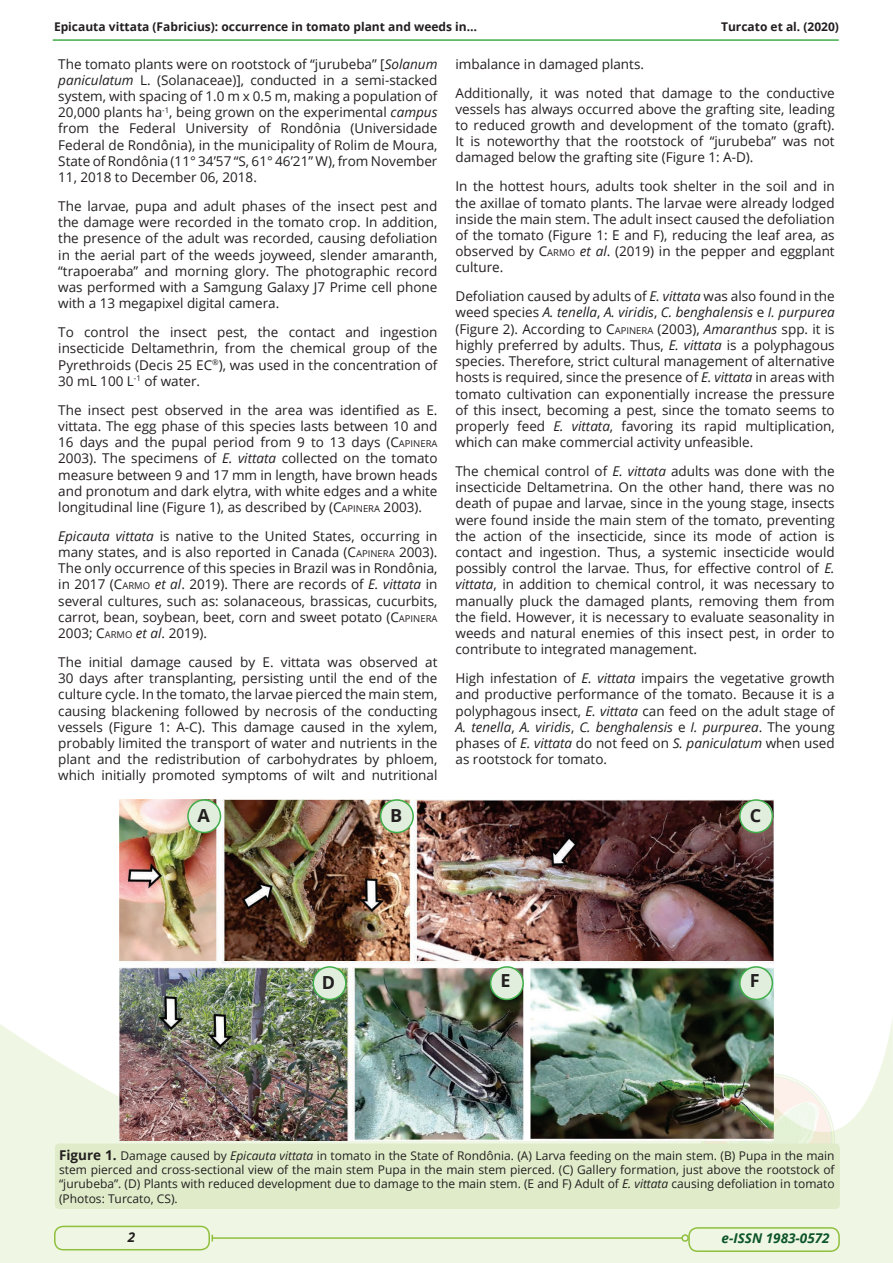
<style>
.page{position:relative;width:893px;height:1263px;background:#fff}
.page>*{position:absolute;margin:0;border:0;box-sizing:border-box;transform-origin:0 0}
.t1{font:700 18px "Open Sans";color:#231f20}
.t2{font:13.5px/16.2px "Open Sans";color:#231f20;text-align:justify}
.t3{font:italic 700 13.5px "Open Sans";color:#0d552a}
.t4{font:italic 700 13.5px "Open Sans";color:#231f20}
.Legenda{font:12px/14.4px "Open Sans";color:#231f20;text-align:justify}
.t5{font:700 12px "Open Sans";color:#231f20}
.s1{font-style:italic}
.s2{font-style:inherit}
.s3{font-size:9.45px}
.s4{font-weight:700;font-size:13.5px}
</style>
<div class="page">
<img style="left:0;top:1015px;width:893px;height:248px">
<div style="left:54px;top:1226px;width:156px;height:24px;border:2px solid #90bf3e;border-radius:9px"></div>
<div style="left:688px;top:1227px;width:152px;height:25px;border:2px solid #90bf3e;border-radius:9px"></div>
<hr style="left:212px;top:1237px;width:470px;height:2px;background:#90bf3e">
<div style="left:681px;top:1234px;width:8px;height:8px;border:2px solid #90bf3e;border-radius:50%"></div>
<img style="left:701px;top:1073px;width:133px;height:70px">
<hr style="left:53px;top:39px;width:785px;height:2px;background:#40ae49">
<img style="left:120px;top:799px;width:653px;height:341px">
<div style="left:55px;top:1143px;width:785px;height:66px;background:#dfebc9;border-radius:4px"></div>
<div style="left:313px;top:967px;width:33px;height:32px;background:#e1eedd;border-radius:50%"></div>
<div style="left:313px;top:966px;width:34px;height:34px;border:2px solid #40ae49;border-radius:50%"></div>
<div style="left:381px;top:800px;width:32px;height:32px;background:#e1eedd;border-radius:50%"></div>
<div style="left:380px;top:799px;width:34px;height:34px;border:2px solid #40ae49;border-radius:50%"></div>
<div style="left:188px;top:800px;width:32px;height:32px;background:#e1eedd;border-radius:50%"></div>
<div style="left:187px;top:799px;width:34px;height:34px;border:2px solid #40ae49;border-radius:50%"></div>
<div style="left:740px;top:800px;width:32px;height:32px;background:#e1eedd;border-radius:50%"></div>
<div style="left:739px;top:799px;width:34px;height:34px;border:2px solid #40ae49;border-radius:50%"></div>
<div style="left:740px;top:967px;width:32px;height:32px;background:#e1eedd;border-radius:50%"></div>
<div style="left:739px;top:966px;width:34px;height:34px;border:2px solid #40ae49;border-radius:50%"></div>
<div style="left:491px;top:967px;width:32px;height:32px;background:#e1eedd;border-radius:50%"></div>
<div style="left:490px;top:966px;width:34px;height:34px;border:2px solid #40ae49;border-radius:50%"></div>
<p class="t5" style="left:54px;top:18px;width:424px">Epicauta vittata (Fabricius): occurrence in tomato plant and weeds in…</p>
<p class="t5" style="left:721px;top:18px;width:119px">Turcato et al. (2020)</p>
<p class="t2" style="left:58px;top:55px;width:381px">The tomato plants were on rootstock of “jurubeba” [<span class="s1">Solanum paniculatum</span> L. (Solanaceae)], conducted in a semi-stacked system, with spacing of 1.0 m x 0.5 m, making a population of 20,000 plants ha<sup>-1</sup>, being grown on the experimental <span class="s1">campus </span>from the Federal University of Rondônia (Universidade Federal de Rondônia), in the municipality of Rolim de Moura, State of Rondônia (11° 34’57 “S, 61° 46’21” W), from November 11, 2018 to December 06, 2018.</p>
<p class="t2" style="left:58px;top:198px;width:381px">The larvae, pupa and adult phases of the insect pest and the damage were recorded in the tomato crop. In addition, the presence of the adult was recorded, causing defoliation in the aerial part of the weeds joyweed, slender amaranth, “trapoeraba” and morning glory. The photographic record was performed with a Samgung Galaxy J7 Prime cell phone with a 13 megapixel digital camera.</p>
<p class="t2" style="left:58px;top:324px;width:381px">To control the insect pest, the contact and ingestion insecticide Deltamethrin, from the chemical group of the Pyrethroids (Decis 25 EC<sup>®</sup>), was used in the concentration of 30 mL 100 L<sup>-1</sup> of water.</p>
<p class="t2" style="left:58px;top:401px;width:381px">The insect pest observed in the area was identified as E. vittata. The egg phase of this species lasts between 10 and 16 days and the pupal period from 9 to 13 days (<span class="s2">C</span><span class="s3">API NERA </span>2003). The specimens of <span class="s1">E. vittata</span> collected on the tomato measure between 9 and 17 mm in length, have brown heads and pronotum and dark elytra, with white edges and a white longitudinal line (Figure 1), as described by (<span class="s2">C</span><span class="s3">API NE RA</span> 2003).</p>
<p class="t2" style="left:58px;top:527px;width:381px"><span class="s1">Epicauta vittata</span> is native to the United States, occurring in many states, and is also reported in Canada (<span class="s2">C</span><span class="s3">API NE RA</span> 2003).<br>The only occurrence of this species in Brazil was in Rondônia, in 2017 <span class="s2">(C</span><span class="s3">ARM O</span> <span class="s1">et al</span>. 2019). There are records of <span class="s1">E. vittata</span> in several cultures, such as: solanaceous, brassicas, cucurbits, carrot, bean, soybean, beet, corn and sweet potato (<span class="s2">C</span><span class="s3">API NE RA </span>2003; <span class="s2">C</span><span class="s3">ARM O</span> <span class="s1">et al</span>. 2019).</p>
<p class="t2" style="left:58px;top:654px;width:381px">The initial damage caused by E. vittata was observed at 30 days after transplanting, persisting until the end of the culture cycle. In the tomato, the larvae pierced the main stem, causing blackening followed by necrosis of the conducting vessels (Figure 1: A-C). This damage caused in the xylem, probably limited the transport of water and nutrients in the plant and the redistribution of carbohydrates by phloem, which initially promoted symptoms of wilt and nutritional</p>
<p class="t2" style="left:455px;top:55px;width:190px">imbalance in damaged plants.</p>
<p class="t2" style="left:455px;top:84px;width:381px">Additionally, it was noted that damage to the conductive vessels has always occurred above the grafting site, leading to reduced growth and development of the tomato (graft).<br>It is noteworthy that the rootstock of “jurubeba” was not damaged below the grafting site (Figure 1: A-D).</p>
<p class="t2" style="left:455px;top:178px;width:381px">In the hottest hours, adults took shelter in the soil and in the axillae of tomato plants. The larvae were already lodged inside the main stem. The adult insect caused the defoliation of the tomato (Figure 1: E and F), reducing the leaf area, as observed by <span class="s2">C</span><span class="s3">ARM O</span> <span class="s1">et al</span>. (2019) in the pepper and eggplant culture.</p>
<p class="t2" style="left:455px;top:288px;width:381px">Defoliation caused by adults of <span class="s1">E. vittata</span> was also found in the weed species <span class="s1">A. tenella</span>, <span class="s1">A. viridis</span>, <span class="s1">C. benghalensis</span> e <span class="s1">I. purpurea </span>(Figure 2). According to <span class="s2">C</span><span class="s3">API NE RA</span> (2003), <span class="s1">Amaranthus</span> spp. it is highly preferred by adults. Thus, <span class="s1">E. vittata</span> is a polyphagous species. Therefore, strict cultural management of alternative hosts is required, since the presence of <span class="s1">E. vittata</span> in areas with tomato cultivation can exponentially increase the pressure of this insect, becoming a pest, since the tomato seems to properly feed <span class="s1">E. vittata</span>, favoring its rapid multiplication, which can make commercial activity unfeasible.</p>
<p class="t2" style="left:455px;top:463px;width:381px">The chemical control of <span class="s1">E. vittata</span> adults was done with the insecticide Deltametrina. On the other hand, there was no death of pupae and larvae, since in the young stage, insects were found inside the main stem of the tomato, preventing the action of the insecticide, since its mode of action is contact and ingestion. Thus, a systemic insecticide would possibly control the larvae. Thus, for effective control of <span class="s1">E. vittata</span>, in addition to chemical control, it was necessary to manually pluck the damaged plants, removing them from the field. However, it is necessary to evaluate seasonality in weeds and natural enemies of this insect pest, in order to contribute to integrated management.</p>
<p class="t2" style="left:455px;top:670px;width:381px">High infestation of <span class="s1">E. vittata</span> impairs the vegetative growth and productive performance of the tomato. Because it is a polyphagous insect, <span class="s1">E. vittata</span> can feed on the adult stage of <span class="s1">A. tenella</span>, <span class="s1">A. viridis</span>, <span class="s1">C. benghalensis</span> e <span class="s1">I. purpurea</span>. The young phases of <span class="s1">E. vittata</span> do not feed on <span class="s1">S. paniculatum</span> when used as rootstock for tomato.</p>
<p class="t1" style="left:197px;top:803px;width:14px">A</p>
<p class="t1" style="left:390px;top:803px;width:14px">B</p>
<p class="t1" style="left:750px;top:803px;width:13px">C</p>
<p class="t1" style="left:322px;top:970px;width:15px">D</p>
<p class="t1" style="left:501px;top:968px;width:12px">E</p>
<p class="t1" style="left:750px;top:968px;width:11px">F</p>
<p class="Legenda" style="left:59px;top:1148px;width:777px"><span class="s4">Figure 1.</span> Damage caused by <span class="s1">Epicauta vittata</span> in tomato in the State of Rondônia. (A) Larva feeding on the main stem. (B) Pupa in the main stem pierced and cross-sectional view of the main stem Pupa in the main stem pierced. (C) Gallery formation, just above the rootstock of “jurubeba”. (D) Plants with reduced development due to damage to the main stem. (E and F) Adult of <span class="s1">E. vittata</span> causing defoliation in tomato (Photos: Turcato, CS).</p>
<p class="t4" style="left:128px;top:1227px;width:9px">2</p>
<p class="t3" style="left:722px;top:1229px;width:110px">e-ISSN 1983-0572</p>
</div>
